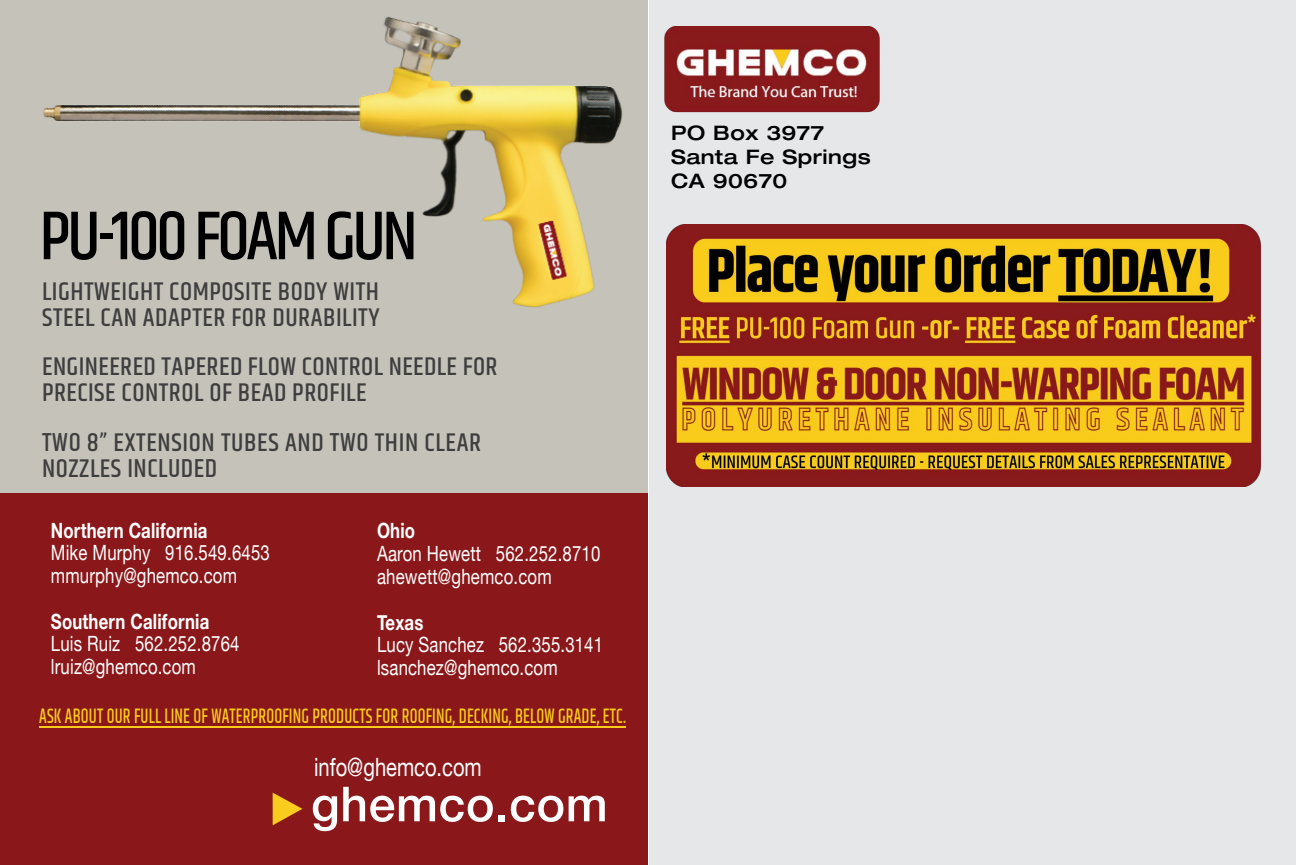
<style>
.page{position:relative;width:1296px;height:865px;background:#fff}
.page>*{position:absolute;margin:0;border:0;box-sizing:border-box;transform-origin:0 0}
.t1{font:500 70px "Khand";letter-spacing:-.05em;color:#000}
.t2{font:500 26px/26px "Khand";letter-spacing:.02em;color:#3e3e3f}
.t3{font:25.2px "Helvetica Neue";color:#fff;scale:.8 1}
.t4{font:21px/23px "Helvetica Neue";letter-spacing:.01em;color:#fff;scale:.8 1}
.t5{font:500 21px "Khand";letter-spacing:.01em;color:#f9cc1b;scale:.8 1}
.t6{font:700 21px "Helvetica Neue";letter-spacing:.01em;color:#fff;scale:.8 1}
.t7{font:500 expanded 20px/24px "Helvetica Neue";letter-spacing:.025em;color:#000}
</style>
<div class="page">
<div style="left:0;top:0;width:648px;height:864px;background:#c5c3b9"></div>
<div style="left:649px;top:0;width:647px;height:864px;background:#e6e7e9"></div>
<img style="left:43px;top:16px;width:580px;height:292px">
<div style="left:0;top:493px;width:648px;height:371px;background:#8a181a"></div>
<svg style="left:273px;top:793px;width:29px;height:32px"></svg>
<svg style="left:313px;top:795px;width:24px;height:36px"></svg>
<svg style="left:343px;top:786px;width:150px;height:35px"></svg>
<div style="left:498px;top:814px;width:7px;height:7px;background:#fff"></div>
<svg style="left:511px;top:795px;width:52px;height:26px"></svg>
<svg style="left:569px;top:795px;width:36px;height:26px"></svg>
<hr style="left:39px;top:726px;width:587px;height:1px;background:#f9cc1b">
<img style="left:664px;top:26px;width:216px;height:87px">
<img style="left:666px;top:225px;width:595px;height:262px">
<h1 class="t1" style="left:39px;top:192px;width:380px">PU-100 FOAM GUN</h1>
<p class="t2" style="left:42px;top:280px;width:339px">LIGHTWEIGHT COMPOSITE BODY WITH<br>STEEL CAN ADAPTER FOR DURABILITY</p>
<p class="t2" style="left:42px;top:355px;width:457px">ENGINEERED TAPERED FLOW CONTROL NEEDLE FOR<br>PRECISE CONTROL OF BEAD PROFILE</p>
<p class="t2" style="left:42px;top:431px;width:441px">TWO 8” EXTENSION TUBES AND TWO THIN CLEAR<br>NOZZLES INCLUDED</p>
<p class="t6" style="left:51px;top:514px;width:197px">Northern California</p>
<p class="t4" style="left:51px;top:542px;width:275px;line-height:22.4px">Mike Murphy 916.549.6453 mmurphy@ghemco.com</p>
<p class="t6" style="left:51px;top:604px;width:200px">Southern California</p>
<p class="t4" style="left:51px;top:633px;width:237px">Luis Ruiz 562.252.8764 lruiz@ghemco.com</p>
<p class="t6" style="left:377px;top:514px;width:49px">Ohio</p>
<p class="t4" style="left:377px;top:543px;width:281px">Aaron Hewett 562.252.8710 ahewett@ghemco.com</p>
<p class="t6" style="left:377px;top:606px;width:59px">Texas</p>
<p class="t4" style="left:377px;top:634px;width:284px">Lucy Sanchez 562.355.3141 lsanchez@ghemco.com</p>
<p class="t5" style="left:39px;top:703px;width:735px">ASK ABOUT OUR FULL LINE OF WATERPROOFING PRODUCTS FOR ROOFING, DECKING, BELOW GRADE, ETC.</p>
<p class="t3" style="left:314px;top:748px;width:211px">info@ghemco.com</p>
<p class="t7" style="left:671px;top:121px;width:201px">PO Box 3977<br>Santa Fe Springs<br>CA 90670</p>
</div>
